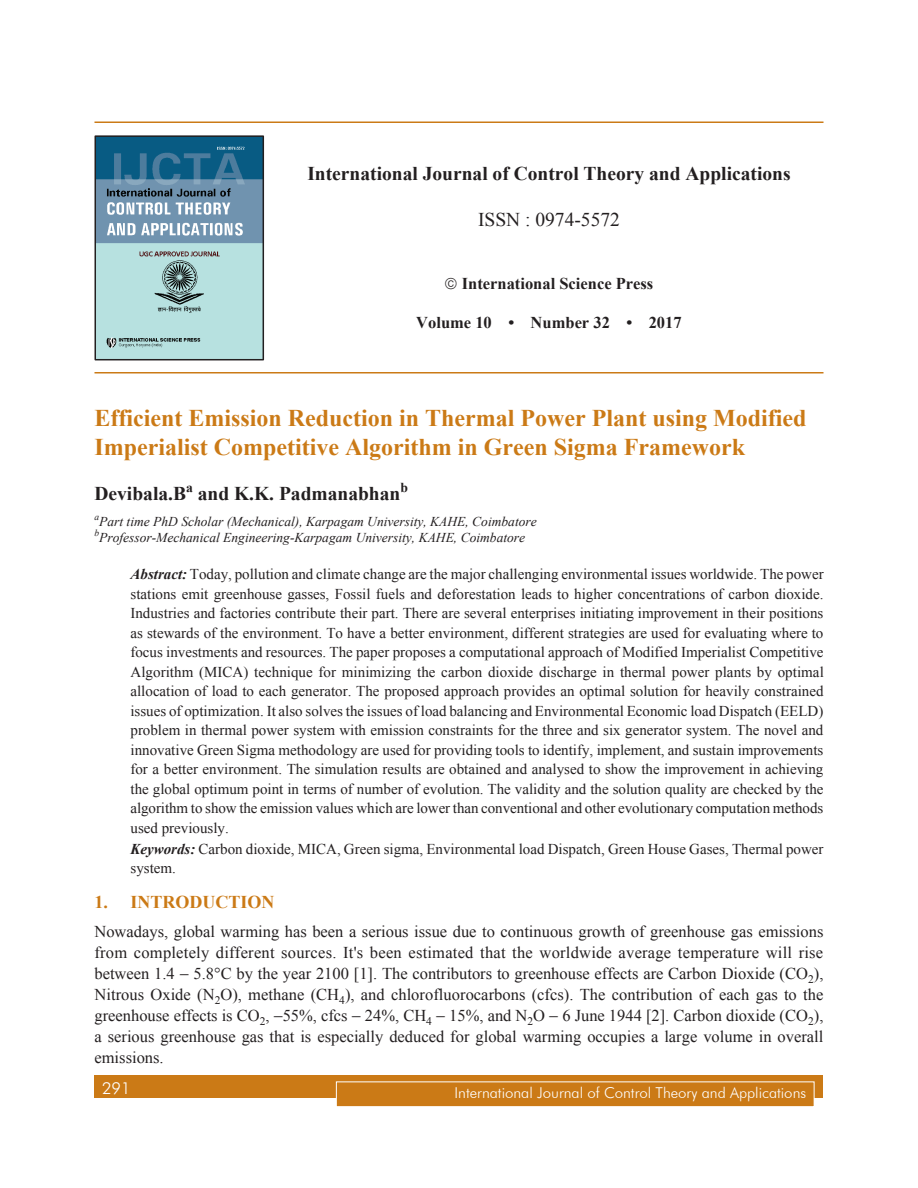
<style>
.page{position:relative;width:918px;height:1188px;background:#fff}
.page>*{position:absolute;margin:0;border:0;box-sizing:border-box;transform-origin:0 0}
.Chapter_Name{font:700 24px/28.8px "Times New Roman";color:#cb7a16}
.Author_Name{font:700 19.5px "Times New Roman";color:#231f20}
.t1{font:19.5px "Times New Roman";color:#231f20}
.Subhead_1{font:700 18px "Times New Roman";color:#cb7a16}
.Body_text{font:16.5px/21px "Times New Roman";color:#231f20;text-align:justify}
.t2{font:700 16.5px "Times New Roman";color:#231f20}
.t3{font:300 16.5px "Futura BT";color:#fff}
.Abstract_Body_text{font:15px/19.5px "Times New Roman";color:#231f20;text-align:justify}
.t4{font:300 15px "Futura BT";color:#fff}
.Author_Name-2{font:700 13.65px "Times New Roman";color:#231f20}
.Author_Footnote{font:italic 13.5px/16.2px "Times New Roman";color:#231f20}
.s1{font-weight:700;font-style:italic}
</style>
<div class="page">
<div style="left:94px;top:1076px;width:730px;height:22px;background:#cb7a16"></div>
<div style="left:336px;top:1082px;width:478px;height:25px;background:#cb7a16"></div>
<div style="left:336px;top:1082px;width:478px;height:25px;border:1px solid #fff"></div>
<hr style="left:94px;top:122px;width:730px;height:1px;background:#cb7a16">
<hr style="left:94px;top:372px;width:730px;height:2px;background:#cb7a16">
<img style="left:98px;top:138px;width:163px;height:219px">
<div style="left:95px;top:135px;width:169px;height:225px;border:2px solid #231f20"></div>
<p class="Author_Name" style="left:307px;top:160px;width:485px">International Journal of Control Theory and Applications</p>
<p class="t1" style="left:478px;top:206px;width:143px">ISSN : 0974-5572</p>
<p class="t2" style="left:462px;top:272px;width:193px">International Science Press</p>
<p class="t2" style="left:416px;top:311px;width:267px">Volume 10 • Number 32 • 2017</p>
<p class="Chapter_Name" style="left:94px;top:403px;width:714px">Efficient Emission Reduction in Thermal Power Plant using Modified<br>Imperialist Competitive Algorithm in Green Sigma Framework</p>
<p class="Author_Name" style="left:94px;top:480px;width:93px">Devibala.B</p>
<p class="Author_Name-2" style="left:186px;top:478px;width:8px">a</p>
<p class="Author_Name" style="left:198px;top:480px;width:204px">and K.K. Padmanabhan</p>
<p class="Author_Name-2" style="left:400px;top:478px;width:9px">b</p>
<p class="Author_Footnote" style="left:94px;top:513px;width:444px"><sup>a</sup>Part time PhD Scholar (Mechanical), Karpagam University, KAHE, Coimbatore <sup>b</sup>Professor-Mechanical Engineering-Karpagam University, KAHE, Coimbatore</p>
<p class="Abstract_Body_text" style="left:130px;top:564px;width:695px"><span class="s1">Abstract:</span> Today, pollution and climate change are the major challenging environmental issues worldwide. The power stations emit greenhouse gasses, Fossil fuels and deforestation leads to higher concentrations of carbon dioxide.<br>Industries and factories contribute their part. There are several enterprises initiating improvement in their positions as stewards of the environment. To have a better environment, different strategies are used for evaluating where to focus investments and resources. The paper proposes a computational approach of Modified Imperialist Competitive Algorithm (MICA) technique for minimizing the carbon dioxide discharge in thermal power plants by optimal allocation of load to each generator. The proposed approach provides an optimal solution for heavily constrained issues of optimization. It also solves the issues of load balancing and Environmental Economic load Dispatch (EELD) problem in thermal power system with emission constraints for the three and six generator system. The novel and innovative Green Sigma methodology are used for providing tools to identify, implement, and sustain improvements for a better environment. The simulation results are obtained and analysed to show the improvement in achieving the global optimum point in terms of number of evolution. The validity and the solution quality are checked by the algorithm to show the emission values which are lower than conventional and other evolutionary computation methods used previously.</p>
<p class="Abstract_Body_text" style="left:130px;top:839px;width:694px"><span class="s1">Keywords:</span> Carbon dioxide, MICA, Green sigma, Environmental load Dispatch, Green House Gases, Thermal power system.</p>
<p class="Subhead_1" style="left:94px;top:890px;width:181px">1. Introduction</p>
<p class="Body_text" style="left:94px;top:921px;width:730px">Nowadays, global warming has been a serious issue due to continuous growth of greenhouse gas emissions from completely different sources. It's been estimated that the worldwide average temperature will rise between 1.4 5.8°C by the year 2100 [1]. The contributors to greenhouse effects are Carbon Dioxide (CO<sub>2</sub>), Nitrous Oxide (N<sub>2</sub>O), methane (CH<sub>4</sub>), and chlorofluorocarbons (cfcs). The contribution of each gas to the greenhouse effects is CO<sub>2</sub>, 55%, cfcs 24%, CH<sub>4</sub> 15%, and N<sub>2</sub>O 6 June 1944 [2]. Carbon dioxide (CO<sub>2</sub>), a serious greenhouse gas that is especially deduced for global warming occupies a large volume in overall emissions.</p>
<p class="t3" style="left:102px;top:1078px;width:30px">291</p>
<p class="t4" style="left:455px;top:1084px;width:353px">International Journal of Control Theory and Applications</p>
</div>
